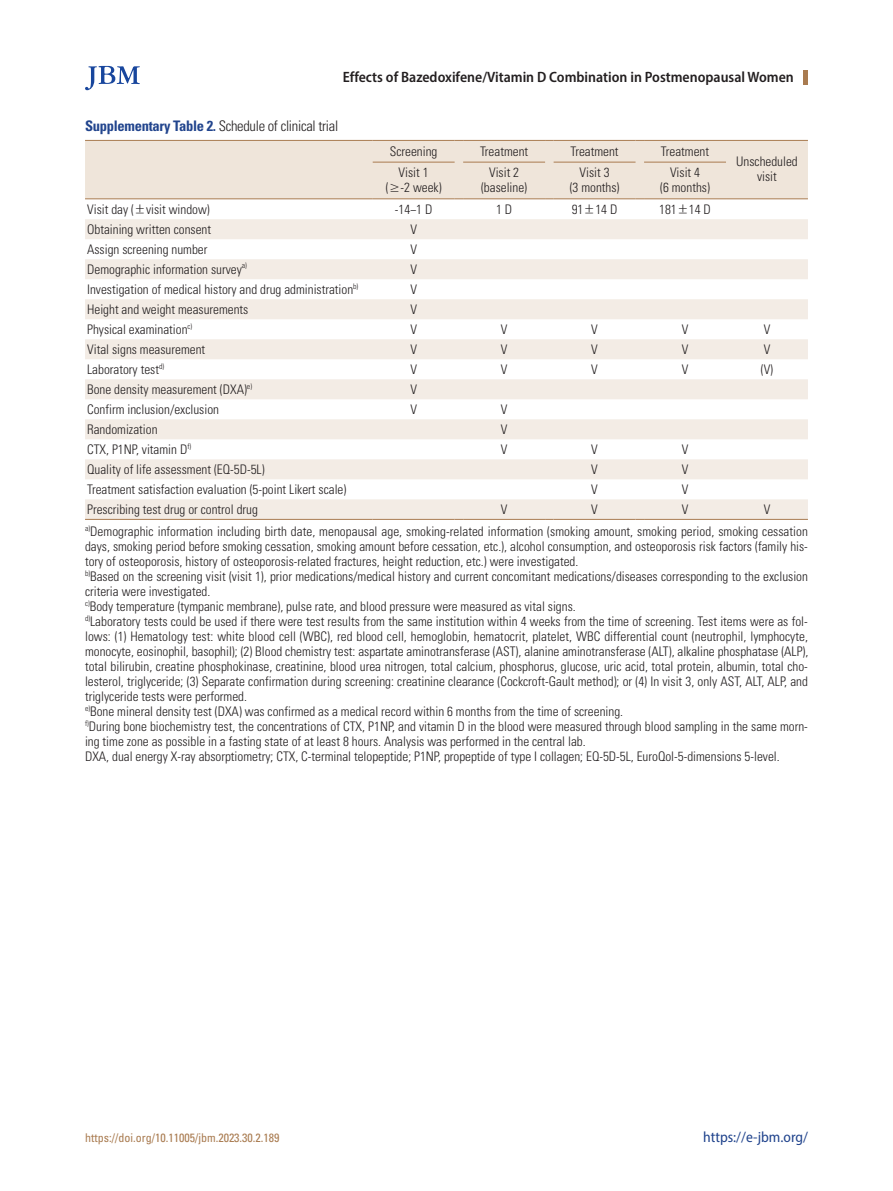
<style>
.page{position:relative;width:893px;height:1191px;background:#fff}
.page>*{position:absolute;margin:0;border:0;box-sizing:border-box;transform-origin:0 0}
.jbm_하시라-제목{font:600 semi-condensed 15px "Myriad Pro";color:#231f20}
.t1{font:semi-condensed 15px "Myriad Pro";color:#21448d}
.jbm_표그림캡션{font:300 condensed 14.55px "Univers LT Std";letter-spacing:-.02em;color:#231f20}
.jbm_표본문{font:300 condensed 13.2px/15px "Univers LT Std";color:#231f20;text-align:center}
.t2{font:condensed 12px "Univers LT Std";color:#a97b50}
.s1{font-weight:700;color:#21448d}
.s2{font-family:"Dotum";font-weight:400;font-stretch:normal}
</style>
<div class="page">
<hr style="left:804px;top:70px;width:4px;height:15px;background:#a97b50">
<svg style="left:85px;top:66px;width:55px;height:24px"></svg>
<div style="left:85px;top:141px;width:723px;height:57px;background:#efe5da"></div>
<svg style="left:85px;top:219px;width:723px;height:300px;fill:#f3ece5"></svg>
<hr style="left:85px;top:140px;width:288px;height:1px;background:#a97b50">
<hr style="left:373px;top:140px;width:82px;height:1px;background:#a97b50">
<hr style="left:463px;top:140px;width:82px;height:1px;background:#a97b50">
<hr style="left:554px;top:140px;width:81px;height:1px;background:#a97b50">
<hr style="left:644px;top:140px;width:82px;height:1px;background:#a97b50">
<hr style="left:726px;top:140px;width:82px;height:1px;background:#a97b50">
<hr style="left:373px;top:162px;width:82px;height:1px;background:#a97b50">
<hr style="left:463px;top:162px;width:82px;height:1px;background:#a97b50">
<hr style="left:554px;top:162px;width:81px;height:1px;background:#a97b50">
<hr style="left:644px;top:162px;width:82px;height:1px;background:#a97b50">
<hr style="left:85px;top:198px;width:288px;height:1px;background:#a97b50">
<hr style="left:373px;top:198px;width:82px;height:1px;background:#a97b50">
<hr style="left:463px;top:198px;width:82px;height:1px;background:#a97b50">
<hr style="left:554px;top:198px;width:81px;height:1px;background:#a97b50">
<hr style="left:644px;top:198px;width:82px;height:1px;background:#a97b50">
<hr style="left:726px;top:198px;width:82px;height:1px;background:#a97b50">
<hr style="left:85px;top:519px;width:288px;height:1px;background:#a97b50">
<hr style="left:373px;top:519px;width:82px;height:1px;background:#a97b50">
<hr style="left:463px;top:519px;width:82px;height:1px;background:#a97b50">
<hr style="left:554px;top:519px;width:81px;height:1px;background:#a97b50">
<hr style="left:644px;top:519px;width:82px;height:1px;background:#a97b50">
<hr style="left:726px;top:519px;width:82px;height:1px;background:#a97b50">
<p class="jbm_하시라-제목" style="left:343px;top:68px;width:453px">Effects of Bazedoxifene/Vitamin D Combination in Postmenopausal Women</p>
<p class="jbm_표그림캡션" style="left:85px;top:117px;width:255px"><span class="s1">Supplementary Table 2.</span> Schedule of clinical trial</p>
<p class="jbm_표본문" style="left:390px;top:143px;width:49px">Screening</p>
<p class="jbm_표본문" style="left:480px;top:143px;width:50px">Treatment</p>
<p class="jbm_표본문" style="left:570px;top:143px;width:50px">Treatment</p>
<p class="jbm_표본문" style="left:661px;top:143px;width:50px">Treatment</p>
<p class="jbm_표본문" style="left:386px;top:165px;width:57px">Visit 1 (<span class="s2">≥</span>-2 week)</p>
<p class="jbm_표본문" style="left:481px;top:165px;width:48px">Visit 2 (baseline)</p>
<p class="jbm_표본문" style="left:570px;top:165px;width:51px">Visit 3<br>(3 months)</p>
<p class="jbm_표본문" style="left:660px;top:165px;width:51px">Visit 4<br>(6 months)</p>
<p class="jbm_표본문" style="left:736px;top:154px;width:63px">Unscheduled visit</p>
<p class="jbm_표본문" style="left:87px;top:201px;width:124px">Visit day (<span class="s2">±</span>visit window)</p>
<p class="jbm_표본문" style="left:395px;top:201px;width:39px">-14−1 D</p>
<p class="jbm_표본문" style="left:496px;top:201px;width:18px">1 D</p>
<p class="jbm_표본문" style="left:572px;top:201px;width:47px">91<span class="s2">±</span>14 D</p>
<p class="jbm_표본문" style="left:659px;top:201px;width:53px">181<span class="s2">±</span>14 D</p>
<p class="jbm_표본문" style="left:87px;top:221px;width:125px">Obtaining written consent</p>
<p class="jbm_표본문" style="left:410px;top:221px;width:8px">V</p>
<p class="jbm_표본문" style="left:87px;top:241px;width:122px">Assign screening number</p>
<p class="jbm_표본문" style="left:410px;top:241px;width:8px">V</p>
<p class="jbm_표본문" style="left:87px;top:261px;width:161px">Demographic information survey<sup>a)</sup></p>
<p class="jbm_표본문" style="left:410px;top:261px;width:8px">V</p>
<p class="jbm_표본문" style="left:87px;top:281px;width:273px">Investigation of medical history and drug administration<sup>b)</sup></p>
<p class="jbm_표본문" style="left:410px;top:281px;width:8px">V</p>
<p class="jbm_표본문" style="left:87px;top:301px;width:163px">Height and weight measurements</p>
<p class="jbm_표본문" style="left:410px;top:301px;width:8px">V</p>
<p class="jbm_표본문" style="left:87px;top:321px;width:107px">Physical examination<sup>c)</sup></p>
<p class="jbm_표본문" style="left:410px;top:321px;width:8px">V</p>
<p class="jbm_표본문" style="left:501px;top:321px;width:8px">V</p>
<p class="jbm_표본문" style="left:591px;top:321px;width:8px">V</p>
<p class="jbm_표본문" style="left:682px;top:321px;width:8px">V</p>
<p class="jbm_표본문" style="left:764px;top:321px;width:8px">V</p>
<p class="jbm_표본문" style="left:87px;top:341px;width:120px">Vital signs measurement</p>
<p class="jbm_표본문" style="left:410px;top:341px;width:8px">V</p>
<p class="jbm_표본문" style="left:501px;top:341px;width:8px">V</p>
<p class="jbm_표본문" style="left:591px;top:341px;width:8px">V</p>
<p class="jbm_표본문" style="left:682px;top:341px;width:8px">V</p>
<p class="jbm_표본문" style="left:764px;top:341px;width:8px">V</p>
<p class="jbm_표본문" style="left:87px;top:361px;width:78px">Laboratory test<sup>d)</sup></p>
<p class="jbm_표본문" style="left:410px;top:361px;width:8px">V</p>
<p class="jbm_표본문" style="left:501px;top:361px;width:8px">V</p>
<p class="jbm_표본문" style="left:591px;top:361px;width:8px">V</p>
<p class="jbm_표본문" style="left:682px;top:361px;width:8px">V</p>
<p class="jbm_표본문" style="left:761px;top:361px;width:14px">(V)</p>
<p class="jbm_표본문" style="left:87px;top:381px;width:166px">Bone density measurement (DXA)<sup>e)</sup></p>
<p class="jbm_표본문" style="left:410px;top:381px;width:8px">V</p>
<p class="jbm_표본문" style="left:87px;top:401px;width:133px">Confirm inclusion/exclusion</p>
<p class="jbm_표본문" style="left:410px;top:401px;width:8px">V</p>
<p class="jbm_표본문" style="left:501px;top:401px;width:8px">V</p>
<p class="jbm_표본문" style="left:87px;top:421px;width:72px">Randomization</p>
<p class="jbm_표본문" style="left:501px;top:421px;width:8px">V</p>
<p class="jbm_표본문" style="left:87px;top:441px;width:106px">CTX, P1NP, vitamin D<sup>f)</sup></p>
<p class="jbm_표본문" style="left:501px;top:441px;width:8px">V</p>
<p class="jbm_표본문" style="left:591px;top:441px;width:8px">V</p>
<p class="jbm_표본문" style="left:682px;top:441px;width:8px">V</p>
<p class="jbm_표본문" style="left:87px;top:461px;width:179px">Quality of life assessment (EQ-5D-5L)</p>
<p class="jbm_표본문" style="left:591px;top:461px;width:8px">V</p>
<p class="jbm_표본문" style="left:682px;top:461px;width:8px">V</p>
<p class="jbm_표본문" style="left:87px;top:481px;width:261px">Treatment satisfaction evaluation (5-point Likert scale)</p>
<p class="jbm_표본문" style="left:591px;top:481px;width:8px">V</p>
<p class="jbm_표본문" style="left:682px;top:481px;width:8px">V</p>
<p class="jbm_표본문" style="left:87px;top:501px;width:172px">Prescribing test drug or control drug</p>
<p class="jbm_표본문" style="left:501px;top:501px;width:8px">V</p>
<p class="jbm_표본문" style="left:591px;top:501px;width:8px">V</p>
<p class="jbm_표본문" style="left:682px;top:501px;width:8px">V</p>
<p class="jbm_표본문" style="left:764px;top:501px;width:8px">V</p>
<p class="jbm_표본문" style="left:85px;top:524px;width:724px;text-align:justify"><sup>a)</sup>Demographic information including birth date, menopausal age, smoking-related information (smoking amount, smoking period, smoking cessation days, smoking period before smoking cessation, smoking amount before cessation, etc.), alcohol consumption, and osteoporosis risk factors (family his&shy;tory of osteoporosis, history of osteoporosis-related fractures, height reduction, etc.) were investigated.</p>
<p class="jbm_표본문" style="left:85px;top:569px;width:724px;text-align:left"><sup>b)</sup>Based on the screening visit (visit 1), prior medications/medical history and current concomitant medications/diseases corresponding to the exclusion criteria were investigated.</p>
<p class="jbm_표본문" style="left:85px;top:599px;width:492px"><sup>c)</sup>Body temperature (tympanic membrane), pulse rate, and blood pressure were measured as vital signs.</p>
<p class="jbm_표본문" style="left:85px;top:614px;width:725px;text-align:justify"><sup>d)</sup>Laboratory tests could be used if there were test results from the same institution within 4 weeks from the time of screening. Test items were as fol&shy;lows: (1) Hematology test: white blood cell (WBC), red blood cell, hemoglobin, hematocrit, platelet, WBC differential count (neutrophil, lymphocyte, monocyte, eosinophil, basophil); (2) Blood chemistry test: aspartate aminotransferase (AST), alanine aminotransferase (ALT), alkaline phosphatase (ALP), total bilirubin, creatine phosphokinase, creatinine, blood urea nitrogen, total calcium, phosphorus, glucose, uric acid, total protein, albumin, total cho&shy;lesterol, triglyceride; (3) Separate confirmation during screening: creatinine clearance (Cockcroft-Gault method); or (4) In visit 3, only AST, ALT, ALP, and triglyceride tests were performed.</p>
<p class="jbm_표본문" style="left:85px;top:704px;width:540px"><sup>e)</sup>Bone mineral density test (DXA) was confirmed as a medical record within 6 months from the time of screening.</p>
<p class="jbm_표본문" style="left:85px;top:719px;width:724px;text-align:left"><sup>f)</sup>During bone biochemistry test, the concentrations of CTX, P1NP, and vitamin D in the blood were measured through blood sampling in the same morn&shy;ing time zone as possible in a fasting state of at least 8 hours. Analysis was performed in the central lab.</p>
<p class="jbm_표본문" style="left:85px;top:749px;width:696px">DXA, dual energy X-ray absorptiometry; CTX, C-terminal telopeptide; P1NP, propeptide of type I collagen; EQ-5D-5L, EuroQol-5-dimensions 5-level.</p>
<p class="t2" style="left:85px;top:1130px;width:196px">https://doi.org/10.11005/jbm.2023.30.2.189</p>
<p class="t1" style="left:703px;top:1128px;width:106px">https://e-jbm.org/</p>
</div>
